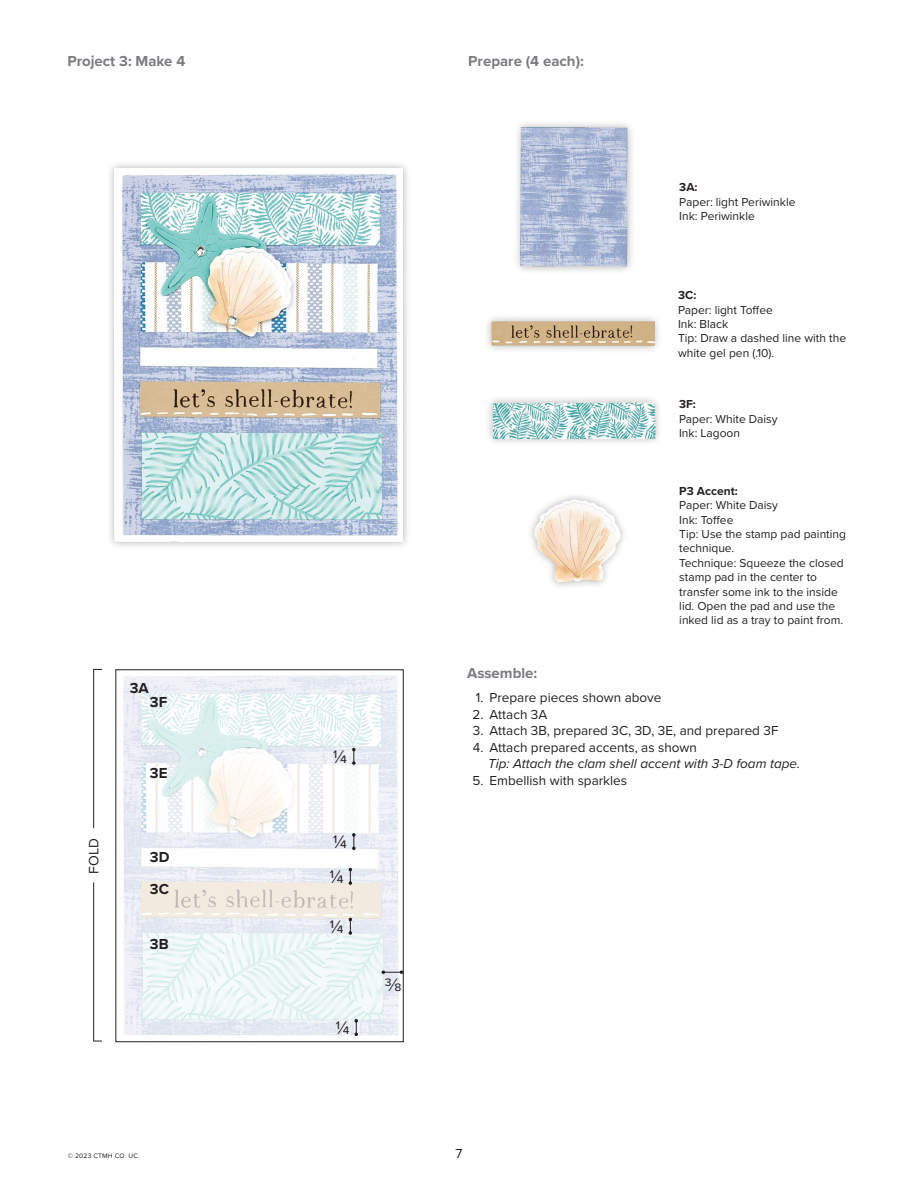
<style>
.page{position:relative;width:918px;height:1188px;background:#fff}
.page>*{position:absolute;margin:0;border:0;box-sizing:border-box;transform-origin:0 0}
.t1{font:18.75px/34.7px "Proxima Nova";color:#231f20}
.t2{font:700 15px "Proxima Nova";color:#7b7c81}
.t3{font:700 15px "Proxima Nova";color:#231f20}
.t4{font:14.1px "Proxima Nova";color:#231f20}
.t5{font:13.5px "Proxima Nova";color:#231f20}
.Assemble_Column_Tips{font:italic 13.5px "Proxima Nova";color:#231f20}
.t6{font:12px/14.4px "Proxima Nova";color:#231f20}
.t7{font:700 12px "Proxima Nova";color:#231f20}
.t8{font:6.75px "Proxima Nova";letter-spacing:.025em;color:#231f20}
</style>
<div class="page">
<div style="left:513px;top:119px;width:122px;height:155px;background:#231f20;opacity:.35"></div>
<img style="left:521px;top:127px;width:107px;height:140px">
<img style="left:123px;top:675px;width:276px;height:361px">
<div style="left:116px;top:669px;width:288px;height:373px;border:1px solid #231f20"></div>
<svg style="left:93px;top:882px;width:9px;height:160px"></svg>
<svg style="left:93px;top:669px;width:9px;height:160px"></svg>
<svg style="left:352px;top:748px;width:4px;height:17px"></svg>
<svg style="left:352px;top:833px;width:4px;height:17px"></svg>
<svg style="left:348px;top:868px;width:4px;height:17px"></svg>
<svg style="left:348px;top:918px;width:4px;height:17px"></svg>
<svg style="left:354px;top:1019px;width:4px;height:17px"></svg>
<svg style="left:381px;top:970px;width:22px;height:4px"></svg>
<div style="left:106px;top:161px;width:305px;height:388px;background:#231f20;opacity:.35"></div>
<img style="left:115px;top:169px;width:288px;height:372px">
<div style="left:484px;top:314px;width:178px;height:40px;background:#231f20;opacity:.35"></div>
<img style="left:492px;top:322px;width:162px;height:24px">
<div style="left:485px;top:395px;width:178px;height:51px;background:#231f20;opacity:.35"></div>
<img style="left:493px;top:403px;width:162px;height:36px">
<div style="left:527px;top:492px;width:101px;height:99px;background:#231f20;opacity:.35"></div>
<img style="left:535px;top:500px;width:88px;height:83px">
<p class="t2" style="left:67px;top:50px;width:120px">Project 3: Make 4</p>
<p class="t2" style="left:468px;top:50px;width:117px">Prepare (4 each):</p>
<p class="t2" style="left:467px;top:662px;width:72px">Assemble:</p>
<p class="t7" style="left:679px;top:178px;width:20px">3A:</p>
<p class="t6" style="left:679px;top:194px;width:118px">Paper: light Periwinkle</p>
<p class="t6" style="left:679px;top:208px;width:77px">Ink: Periwinkle</p>
<p class="t7" style="left:678px;top:286px;width:20px">3C:</p>
<p class="t6" style="left:678px;top:302px;width:96px">Paper: light Toffee</p>
<p class="t6" style="left:678px;top:316px;width:52px">Ink: Black</p>
<p class="t6" style="left:678px;top:331px;width:169px">Tip: Draw a dashed line with the white gel pen (.10).</p>
<p class="t7" style="left:679px;top:396px;width:18px">3F:</p>
<p class="t6" style="left:679px;top:411px;width:100px">Paper: White Daisy</p>
<p class="t6" style="left:679px;top:426px;width:63px">Ink: Lagoon</p>
<p class="t7" style="left:679px;top:482px;width:60px">P3 Accent:</p>
<p class="t6" style="left:679px;top:498px;width:100px">Paper: White Daisy</p>
<p class="t6" style="left:679px;top:512px;width:56px">Ink: Toffee</p>
<p class="t6" style="left:679px;top:526px;width:168px">Tip: Use the stamp pad painting technique.</p>
<p class="t6" style="left:679px;top:555px;width:166px">Technique: Squeeze the closed stamp pad in the center to transfer some ink to the inside lid. Open the pad and use the inked lid as a tray to paint from.</p>
<p class="t3" style="left:130px;top:677px;width:21px">3A</p>
<p class="t3" style="left:150px;top:691px;width:19px">3F</p>
<p class="t4" style="left:83px;top:874px;width:37px;rotate:-90deg">FOLD</p>
<p class="t3" style="left:150px;top:762px;width:19px">3E</p>
<p class="t3" style="left:150px;top:846px;width:21px">3D</p>
<p class="t3" style="left:150px;top:878px;width:21px">3C</p>
<p class="t3" style="left:150px;top:933px;width:20px">3B</p>
<p class="t8" style="left:68px;top:1151px;width:72px">© 2023 CTMH CO. UC</p>
<p class="t1" style="left:333px;top:738px;width:16px">¼</p>
<p class="t1" style="left:330px;top:824px;width:19px">¼ ¼</p>
<p class="t1" style="left:330px;top:908px;width:16px">¼</p>
<p class="t1" style="left:336px;top:1010px;width:16px">¼</p>
<p class="t1" style="left:385px;top:966px;width:19px">⅜</p>
<p class="t5" style="left:476px;top:687px;width:187px">1. Prepare pieces shown above</p>
<p class="t5" style="left:473px;top:704px;width:76px">2. Attach 3A</p>
<p class="t5" style="left:473px;top:720px;width:307px">3. Attach 3B, prepared 3C, 3D, 3E, and prepared 3F</p>
<p class="t5" style="left:473px;top:737px;width:226px">4. Attach prepared accents, as shown</p>
<p class="Assemble_Column_Tips" style="left:488px;top:753px;width:314px">Tip: Attach the clam shell accent with 3-D foam tape.</p>
<p class="t5" style="left:473px;top:770px;width:156px">5. Embellish with sparkles</p>
<p class="t5" style="left:456px;top:1144px;width:8px">7</p>
</div>
